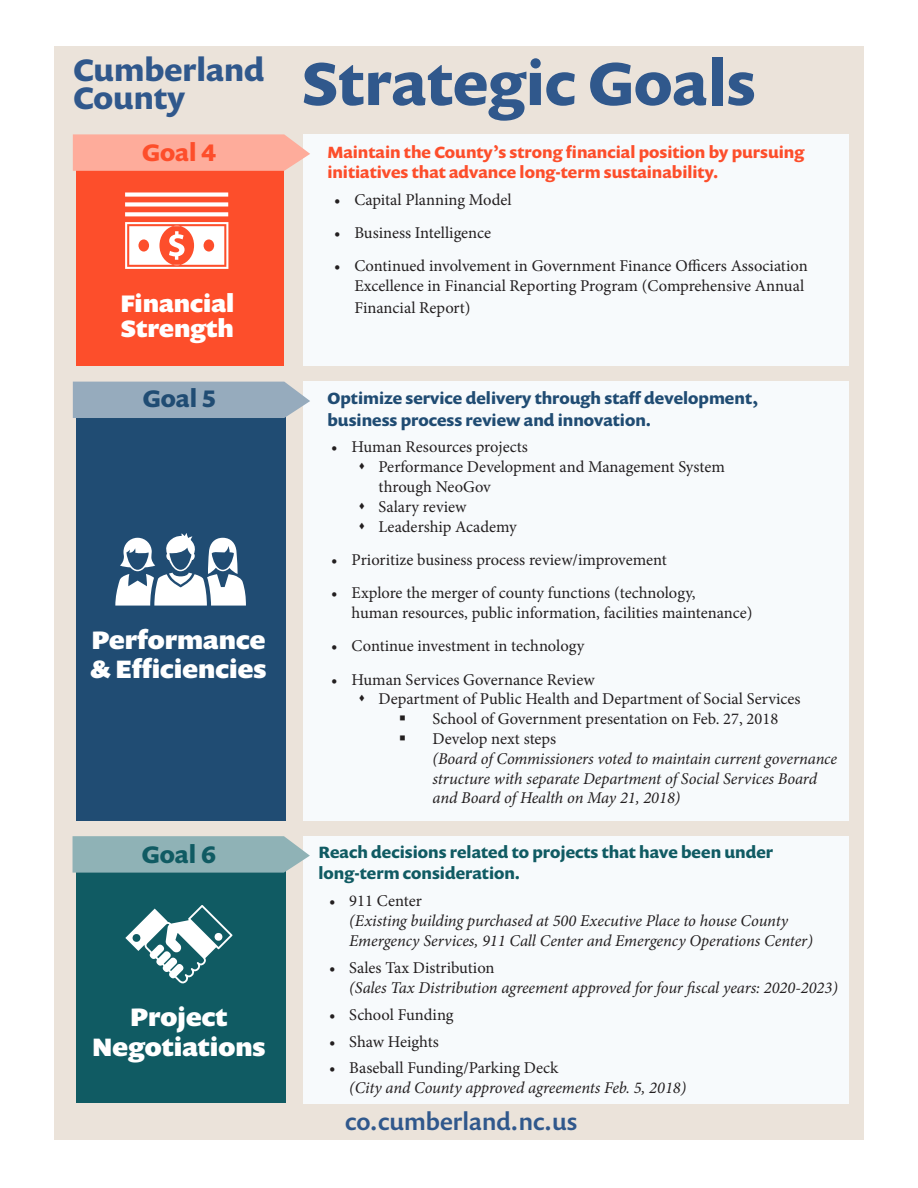
<style>
.page{position:relative;width:918px;height:1188px;background:#fff}
.page>*{position:absolute;margin:0;border:0;box-sizing:border-box;transform-origin:0 0}
.t1{font:700 61.5px "Prenton RP Pro";color:#30588c}
.t2{font:700 31.5px/28.5px "Prenton RP Pro";color:#30588c}
.t3{font:900 25.5px/28.5px "Prenton RP Pro";color:#fff}
.t4{font:900 24.15px/25.5px "Prenton RP Pro";color:#fff}
.t5{font:700 24.15px "Prenton RP Pro";color:#fd4e2b}
.t6{font:700 24.15px "Prenton RP Pro";color:#204c73}
.t7{font:700 24.15px "Prenton RP Pro";color:#105b63}
.t8{font:500 24px "Prenton RP Pro";color:#30588c}
.t9{font:16.5px/19.8px "Minion Pro";color:#231f20}
.t10{font:italic 16.5px/19.8px "Minion Pro";letter-spacing:-.005em;color:#231f20}
.t11{font:700 16.5px/19.8px "Prenton RP Pro";color:#fd4e2b}
.t12{font:700 16.5px/21.6px "Prenton RP Pro";color:#204c73}
.t13{font:700 16.5px/21.6px "Prenton RP Pro";color:#105b63}
.s1{font-style:normal}
</style>
<div class="page">
<div style="left:54px;top:46px;width:810px;height:1094px;background:#ebe3da"></div>
<div style="left:76px;top:142px;width:208px;height:224px;background:#fd4e2b"></div>
<div style="left:76px;top:385px;width:209px;height:436px;background:#204c73"></div>
<div style="left:76px;top:846px;width:209px;height:257px;background:#105b63"></div>
<div style="left:303px;top:382px;width:546px;height:439px;background:#f7fafc"></div>
<div style="left:303px;top:836px;width:546px;height:268px;background:#f7fafc"></div>
<div style="left:303px;top:134px;width:546px;height:232px;background:#f7fafc"></div>
<svg style="left:125px;top:905px;width:108px;height:78px"></svg>
<svg style="left:115px;top:533px;width:131px;height:73px"></svg>
<svg style="left:73px;top:134px;width:237px;height:37px;background:#fdaf9f"></svg>
<div style="left:73px;top:382px;width:237px;height:36px;background:#96abbd"></div>
<svg style="left:73px;top:836px;width:237px;height:37px;background:#93b4b8"></svg>
<svg style="left:125px;top:192px;width:103px;height:77px"></svg>
<p class="t2" style="left:73px;top:55px;width:193px">Cumberland<br>County</p>
<p class="t5" style="left:142px;top:136px;width:76px">Goal 4</p>
<p class="t4" style="left:121px;top:290px;width:115px">Financial<br>Strength</p>
<p class="t6" style="left:143px;top:382px;width:74px">Goal 5</p>
<p class="t3" style="left:90px;top:626px;width:178px">Performance &amp; Efficiencies</p>
<p class="t7" style="left:142px;top:838px;width:76px">Goal 6</p>
<p class="t3" style="left:92px;top:1002px;width:175px;line-height:30px;text-align:center">Project<br>Negotiations</p>
<p class="t1" style="left:302px;top:42px;width:455px">Strategic Goals</p>
<p class="t11" style="left:327px;top:142px;width:478px">Maintain the County’s strong financial position by pursuing initiatives that advance long-term sustainability.</p>
<p class="t9" style="left:334px;top:190px;width:179px">• Capital Planning Model</p>
<p class="t9" style="left:334px;top:223px;width:159px">• Business Intelligence</p>
<p class="t9" style="left:334px;top:256px;width:475px;text-align:right">• Continued involvement in Government Finance Officers Association<br>Excellence in Financial Reporting Program (Comprehensive Annual</p>
<p class="t9" style="left:354px;top:298px;width:118px">Financial Report)</p>
<p class="t12" style="left:328px;top:387px;width:432px">Optimize service delivery through staff development, business process review and innovation.</p>
<p class="t9" style="left:331px;top:437px;width:198px">• Human Resources projects</p>
<p class="t9" style="left:379px;top:457px;width:348px;text-indent:-20px">▲ Performance Development and Management System through NeoGov</p>
<p class="t9" style="left:358px;top:497px;width:110px">▲ Salary review</p>
<p class="t9" style="left:358px;top:517px;width:160px">▲ Leadership Academy</p>
<p class="t9" style="left:331px;top:550px;width:337px">• Prioritize business process review/improvement</p>
<p class="t9" style="left:352px;top:583px;width:402px;text-indent:-20px">• Explore the merger of county functions (technology,<br>human resources, public information, facilities maintenance)</p>
<p class="t9" style="left:331px;top:636px;width:255px">• Continue investment in technology</p>
<p class="t9" style="left:331px;top:670px;width:265px">• Human Services Governance Review</p>
<p class="t9" style="left:358px;top:689px;width:444px">▲ Department of Public Health and Department of Social Services</p>
<p class="t9" style="left:399px;top:709px;width:381px">▪ School of Government presentation on Feb. 27, 2018</p>
<p class="t10" style="left:433px;top:729px;width:406px;text-indent:-34px">▪ <span class="s1">Develop next steps<br></span>(Board of Commissioners voted to maintain current governance structure with separate Department of Social Services Board and Board of Health on May 21, 2018)</p>
<p class="t13" style="left:319px;top:841px;width:456px">Reach decisions related to projects that have been under long-term consideration.</p>
<p class="t10" style="left:349px;top:891px;width:465px;text-indent:-20px"><span class="s1">• 911 Center<br></span>(Existing building purchased at 500 Executive Place to house County<br>Emergency Services, 911 Call Center and Emergency Operations Center)</p>
<p class="t10" style="left:349px;top:958px;width:490px;text-indent:-20px"><span class="s1">• Sales Tax Distribution<br></span>(Sales Tax Distribution agreement approved for four fiscal years: 2020-2023)</p>
<p class="t9" style="left:329px;top:1005px;width:126px">• School Funding</p>
<p class="t9" style="left:329px;top:1032px;width:111px">• Shaw Heights</p>
<p class="t10" style="left:349px;top:1058px;width:338px;text-indent:-20px"><span class="s1">• Baseball Funding/Parking Deck<br></span>(City and County approved agreements Feb. 5, 2018)</p>
<p class="t8" style="left:345px;top:1106px;width:234px">co.cumberland.nc.us</p>
</div>
